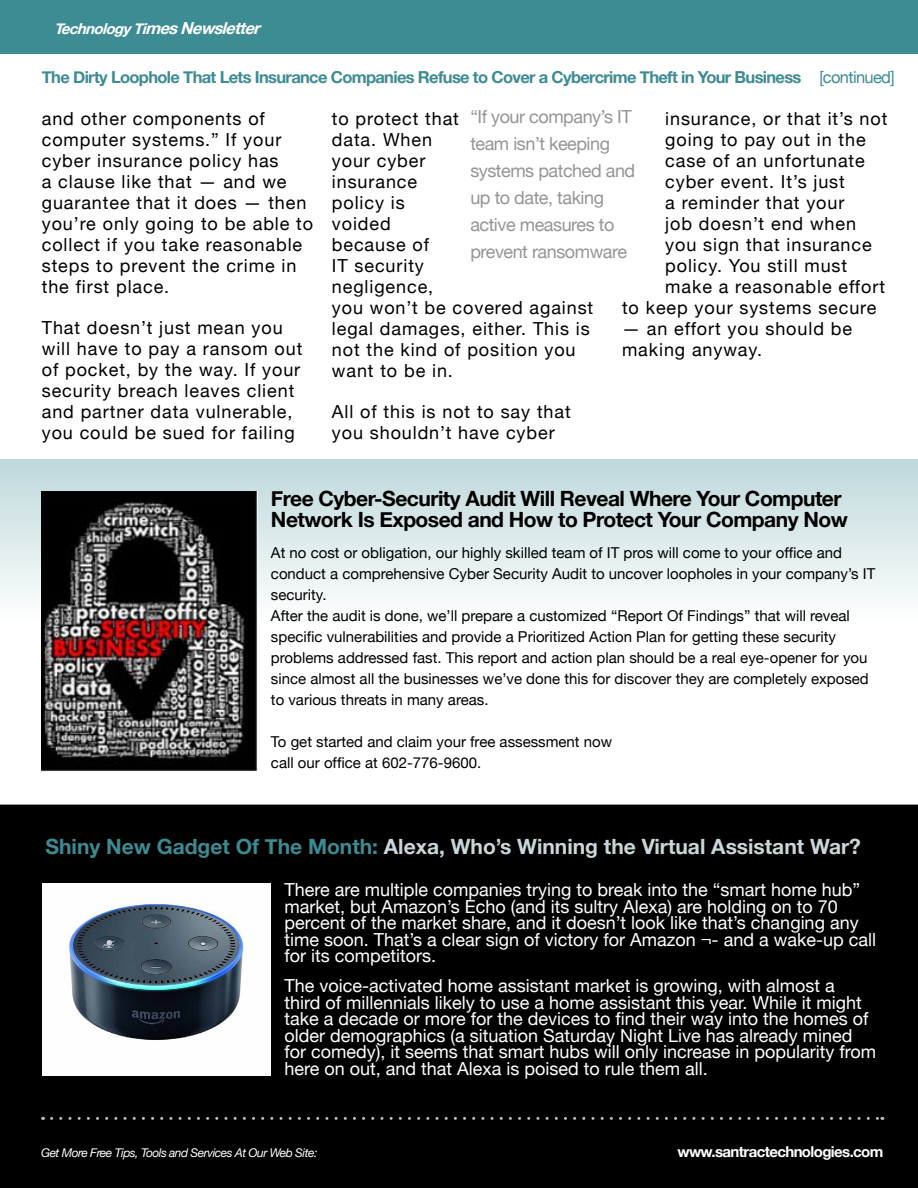
<style>
.page{position:relative;width:918px;height:1188px;background:#fff}
.page>*{position:absolute;margin:0;border:0;box-sizing:border-box;transform-origin:0 0}
.t1{font:700 21px/21px "Helvetica Neue";letter-spacing:-.025em;color:#000}
.t2{font:700 21px "Helvetica Neue";color:#c9d7da}
.t3{font:18px/21px "Helvetica Neue";letter-spacing:.05em;color:#000}
.t4{font:18px/16.5px "Helvetica Neue";color:#fff}
.t5{font:18px/27px "Helvetica Neue";letter-spacing:-.025em;color:#939598}
.t6{font:700 16.5px "Helvetica Neue";letter-spacing:-.04em;color:#3d8b93}
.t7{font:italic 700 16.5px "Helvetica Neue";color:#fff}
.t8{font:16.5px "Helvetica Neue";letter-spacing:-.04em;color:#3d8b93}
.t9{font:15px/21px "Helvetica Neue";color:#000}
.t10{font:700 15px "Helvetica Neue";letter-spacing:-.04em;color:#fff}
.t11{font:italic 12px "Helvetica Neue";letter-spacing:-.04em;color:#fff}
.s1{font-size:15px}
.s2{color:#3d8b93}
</style>
<div class="page">
<svg style="left:0;top:459px;width:918px;height:346px"></svg>
<div style="left:0;top:0;width:918px;height:54px;background:#3d8b93"></div>
<div style="left:0;top:805px;width:918px;height:383px;background:#000"></div>
<svg style="left:52px;top:1117px;width:831px;height:3px"></svg>
<img style="left:43px;top:884px;width:228px;height:191px">
<img style="left:41px;top:491px;width:216px;height:281px">
<p class="t7" style="left:54px;top:17px;width:212px"><span class="s1">Technology Ti</span>mesNewsletter</p>
<p class="t6" style="left:42px;top:67px;width:761px">The Dirty Loophole That Lets Insurance Companies Refuse to Cover a Cybercrime Theft in Your Business</p>
<p class="t8" style="left:819px;top:68px;width:77px">[continued]</p>
<p class="t5" style="left:470px;top:103px;width:166px">“If your company’s IT team isn’t keeping systems patched and up to date, taking active measures to prevent ransomware</p>
<p class="t3" style="left:42px;top:108px;width:273px">and other components of computer systems.” If your cyber insurance policy has<br>a clause like that — and we guarantee that it does — then you’re only going to be able to collect if you take reasonable steps to prevent the crime in the first place.</p>
<p class="t3" style="left:42px;top:317px;width:262px">That doesn’t just mean you will have to pay a ransom out of pocket, by the way. If your security breach leaves client and partner data vulnerable, you could be sued for failing</p>
<p class="t3" style="left:332px;top:108px;width:263px">to protect that<br>data. When<br>your cyber<br>insurance<br>policy is<br>voided<br>because of<br>IT security<br>negligence,<br>you won’t be covered against legal damages, either. This is not the kind of position you want to be in.</p>
<p class="t3" style="left:332px;top:401px;width:240px">All of this is not to say that you shouldn’t have cyber</p>
<p class="t3" style="left:665px;top:108px;width:224px">insurance, or that it’s not</p>
<p class="t3" style="left:665px;top:129px;width:202px">going to pay out in the</p>
<p class="t3" style="left:665px;top:150px;width:201px">case of an unfortunate</p>
<p class="t3" style="left:665px;top:171px;width:181px">cyber event. It’s just</p>
<p class="t3" style="left:665px;top:192px;width:181px">a reminder that your</p>
<p class="t3" style="left:665px;top:213px;width:192px">job doesn’t end when</p>
<p class="t3" style="left:665px;top:234px;width:208px">you sign that insurance</p>
<p class="t3" style="left:665px;top:255px;width:183px">policy. You still must</p>
<p class="t3" style="left:665px;top:276px;width:221px">make a reasonable effort</p>
<p class="t3" style="left:622px;top:297px;width:256px">to keep your systems secure</p>
<p class="t3" style="left:622px;top:318px;width:231px">— an effort you should be making anyway.</p>
<p class="t1" style="left:271px;top:487px;width:578px">Free Cyber-Security Audit Will Reveal Where Your Computer<br>Network Is Exposed and How to Protect Your Company Now</p>
<p class="t9" style="left:271px;top:542px;width:606px">At no cost or obligation, our highly skilled team of IT pros will come to your office and conduct a comprehensive Cyber Security Audit to uncover loopholes in your company’s IT security.<br>After the audit is done, we’ll prepare a customized “Report Of Findings” that will reveal specific vulnerabilities and provide a Prioritized Action Plan for getting these security problems addressed fast. This report and action plan should be a real eye-opener for you since almost all the businesses we’ve done this for discover they are completely exposed to various threats in many areas.</p>
<p class="t9" style="left:271px;top:731px;width:343px">To get started and claim your free assessment now call our office at 602-776-9600.</p>
<p class="t2" style="left:46px;top:833px;width:817px"><span class="s2">Shiny New Gadget Of The Month:</span> Alexa, Who’s Winning the Virtual Assistant War?</p>
<p class="t4" style="left:284px;top:881px;width:593px">There are multiple companies trying to break into the “smart home hub” market, but Amazon’s Echo (and its sultry Alexa) are holding on to 70 percent of the market share, and it doesn’t look like that’s changing any time soon. That’s a clear sign of victory for Amazon ¬- and a wake-up call for its competitors.</p>
<p class="t4" style="left:284px;top:977px;width:593px">The voice-activated home assistant market is growing, with almost a<br>third of millennials likely to use a home assistant this year. While it might take a decade or more for the devices to find their way into the homes of older demographics (a situation Saturday Night Live has already mined for comedy), it seems that smart hubs will only increase in popularity from here on out, and that Alexa is poised to rule them all.</p>
<p class="t11" style="left:41px;top:1146px;width:278px">Get More Free Tips, Tools and Services At Our Web Site:</p>
<p class="t10" style="left:677px;top:1143px;width:207px">www.santractechnologies.com</p>
</div>
